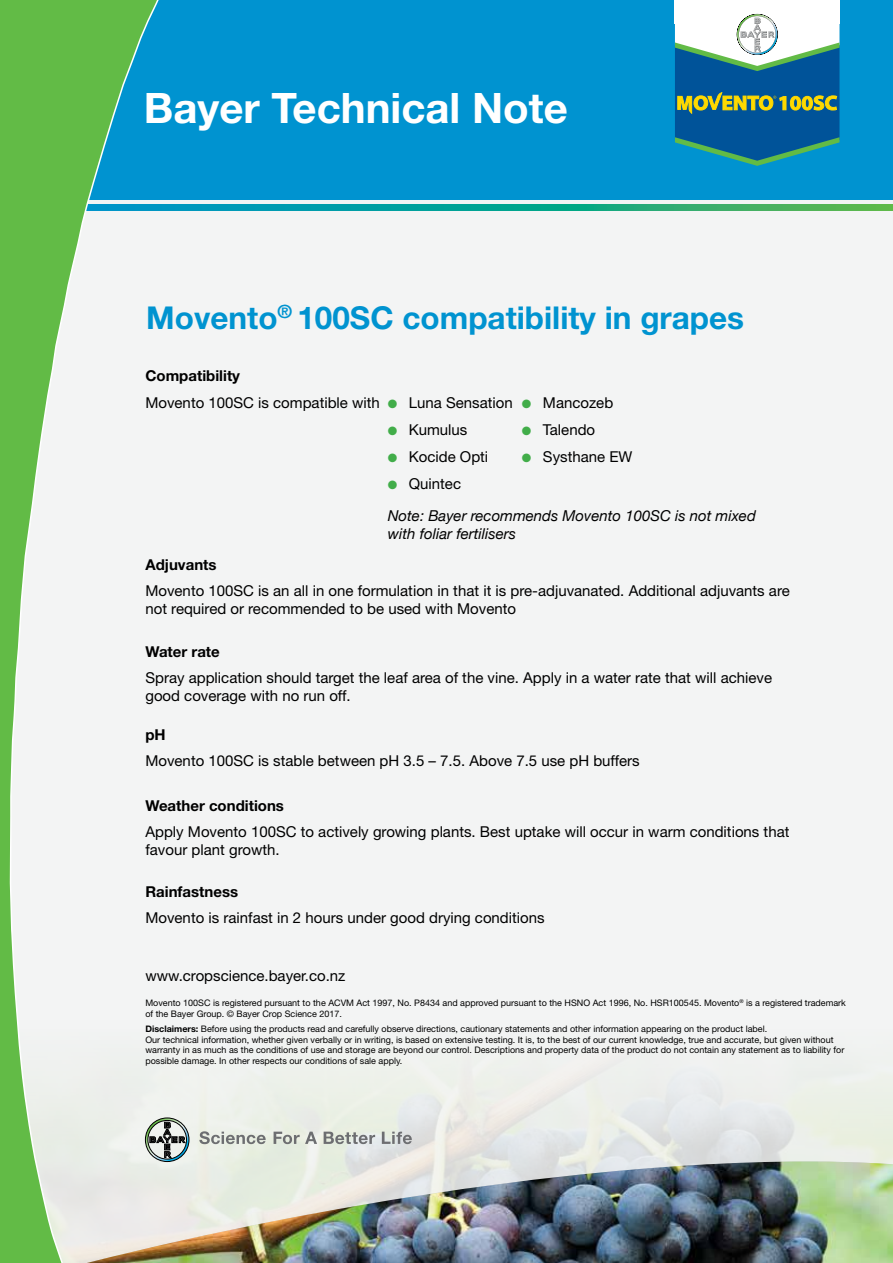
<style>
.page{position:relative;width:893px;height:1263px;background:#f3f4f4}
.page>*{position:absolute;margin:0;border:0;box-sizing:border-box;transform-origin:0 0}
.t1{font:700 42px "Helvetica Neue";color:#fff}
.t2{font:700 31.5px "Helvetica Neue";color:#0093d0}
.t3{font:15px/18px "Helvetica Neue";color:#000}
.t4{font:italic 15px/18px "Helvetica Neue";color:#000}
.t5{font:700 15px "Helvetica Neue";color:#000}
.t6{font:9px/10.8px "Helvetica Neue";color:#000}
.s1{color:#41ad49}
.s2{font-weight:700}
</style>
<div class="page">
<svg style="left:189px;top:1151px;width:704px;height:10px;fill:#e5ebe3"></svg>
<img style="left:166px;top:1161px;width:727px;height:102px">
<div style="left:0;top:0;width:893px;height:200px;background:#0093d0"></div>
<svg style="left:166px;top:205px;width:727px;height:6px;background:#19a688"></svg>
<svg style="left:0;top:0;width:166px;height:1263px"></svg>
<svg style="left:145px;top:1118px;width:44px;height:44px"></svg>
<svg style="left:199px;top:1131px;width:213px;height:13px"></svg>
<div style="left:674px;top:0;width:166px;height:24px;background:#fff"></div>
<svg style="left:675px;top:13px;width:164px;height:153px;background:#5692a7"></svg>
<h1 class="t1" style="left:144px;top:82px;width:425px">Bayer Technical Note</h1>
<h2 class="t2" style="left:146px;top:298px;width:599px">Movento<sup>®</sup> 100SC compatibility in grapes</h2>
<h3 class="t5" style="left:145px;top:366px;width:96px">Compatibility</h3>
<h3 class="t3" style="left:145px;top:393px;width:236px">Movento 100SC is compatible with</h3>
<h3 class="t5" style="left:145px;top:555px;width:73px">Adjuvants</h3>
<h3 class="t3" style="left:388px;top:393px;width:126px"><span class="s1">●</span> Luna Sensation</h3>
<h3 class="t3" style="left:388px;top:420px;width:81px"><span class="s1">●</span> Kumulus</h3>
<h3 class="t3" style="left:388px;top:447px;width:102px"><span class="s1">●</span> Kocide Opti</h3>
<h3 class="t3" style="left:388px;top:474px;width:75px"><span class="s1">●</span> Quintec</h3>
<h3 class="t3" style="left:522px;top:393px;width:93px"><span class="s1">●</span> Mancozeb</h3>
<h3 class="t3" style="left:522px;top:420px;width:75px"><span class="s1">●</span> Talendo</h3>
<h3 class="t3" style="left:522px;top:447px;width:112px"><span class="s1">●</span> Systhane EW</h3>
<h3 class="t4" style="left:388px;top:507px;width:370px">Note: Bayer recommends Movento 100SC is not mixed with foliar fertilisers</h3>
<h3 class="t3" style="left:145px;top:581px;width:646px">Movento 100SC is an all in one formulation in that it is pre-adjuvanated. Additional adjuvants are not required or recommended to be used with Movento</h3>
<h3 class="t5" style="left:145px;top:642px;width:76px">Water rate</h3>
<h3 class="t3" style="left:145px;top:668px;width:628px">Spray application should target the leaf area of the vine. Apply in a water rate that will achieve good coverage with no run off.</h3>
<h3 class="t5" style="left:145px;top:725px;width:22px">pH</h3>
<h3 class="t3" style="left:145px;top:751px;width:496px">Movento 100SC is stable between pH 3.5 – 7.5. Above 7.5 use pH buffers</h3>
<h3 class="t5" style="left:145px;top:796px;width:140px">Weather conditions</h3>
<h3 class="t3" style="left:145px;top:823px;width:645px">Apply Movento 100SC to actively growing plants. Best uptake will occur in warm conditions that favour plant growth.</h3>
<h3 class="t5" style="left:145px;top:882px;width:94px">Rainfastness</h3>
<h3 class="t3" style="left:145px;top:908px;width:401px">Movento is rainfast in 2 hours under good drying conditions</h3>
<h3 class="t3" style="left:145px;top:966px;width:201px">www.cropscience.bayer.co.nz</h3>
<p class="t6" style="left:145px;top:997px;width:702px">Movento 100SC is registered pursuant to the ACVM Act 1997, No. P8434 and approved pursuant to the HSNO Act 1996, No. HSR100545. Movento<sup>®</sup> is a registered trademark of the Bayer Group. © Bayer Crop Science 2017.</p>
<p class="t6" style="left:145px;top:1023px;width:700px"><span class="s2">Disclaimers:</span> Before using the products read and carefully observe directions, cautionary statements and other information appearing on the product label.<br>Our technical information, whether given verbally or in writing, is based on extensive testing. It is, to the best of our current knowledge, true and accurate, but given without warranty in as much as the conditions of use and storage are beyond our control. Descriptions and property data of the product do not contain any statement as to liability for possible damage. In other respects our conditions of sale apply.</p>
</div>
